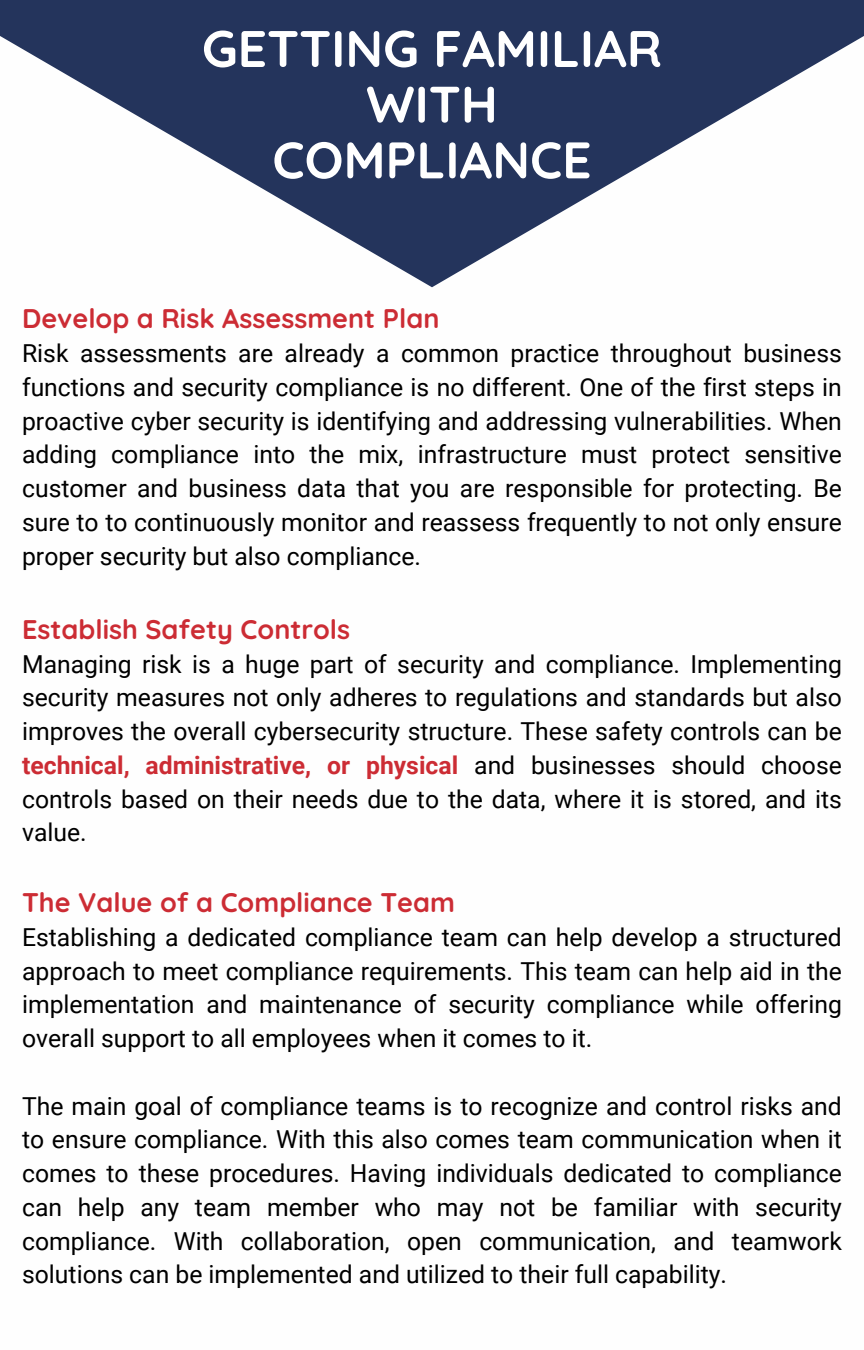
<style>
.page{position:relative;width:864px;height:1350px;background:#fff}
.page>*{position:absolute;margin:0;border:0;box-sizing:border-box;transform-origin:0 0}
.t1{font:700 51.3px/55.8px "Quicksand";color:#fff;text-align:center}
.t2{font:700 27px "Quicksand";color:#cc2c34}
.t3{font:24.75px/33.8px "Roboto";color:#000;text-align:justify}
.s1{font-weight:700;color:#cc2c34}
</style>
<div class="page">
<svg style="left:0;top:0;width:864px;height:287px;fill:#24345c"></svg>
<h1 class="t1" style="left:202px;top:20px;width:462px">GETTING FAMILIAR<br>WITH<br>COMPLIANCE</h1>
<p class="t2" style="left:22px;top:301px;width:419px">Develop a Risk Assessment Plan</p>
<p class="t3" style="left:22px;top:337px;width:821px">Risk assessments are already a common practice throughout business functions and security compliance is no different. One of the first steps in proactive cyber security is identifying and addressing vulnerabilities. When adding compliance into the mix, infrastructure must protect sensitive customer and business data that you are responsible for protecting. Be sure to to continuously monitor and reassess frequently to not only ensure proper security but also compliance.</p>
<p class="t2" style="left:22px;top:612px;width:330px">Establish Safety Controls</p>
<p class="t3" style="left:22px;top:647px;width:821px">Managing risk is a huge part of security and compliance. Implementing security measures not only adheres to regulations and standards but also improves the overall cybersecurity structure. These safety controls can be <span class="s1">technical, administrative, or physical</span> and businesses should choose controls based on their needs due to the data, where it is stored, and its value.</p>
<p class="t2" style="left:22px;top:885px;width:434px">The Value of a Compliance Team</p>
<p class="t3" style="left:22px;top:921px;width:821px">Establishing a dedicated compliance team can help develop a structured approach to meet compliance requirements. This team can help aid in the implementation and maintenance of security compliance while offering overall support to all employees when it comes to it.</p>
<p class="t3" style="left:22px;top:1089px;width:821px">The main goal of compliance teams is to recognize and control risks and to ensure compliance. With this also comes team communication when it comes to these procedures. Having individuals dedicated to compliance can help any team member who may not be familiar with security compliance. With collaboration, open communication, and teamwork solutions can be implemented and utilized to their full capability.</p>
</div>
